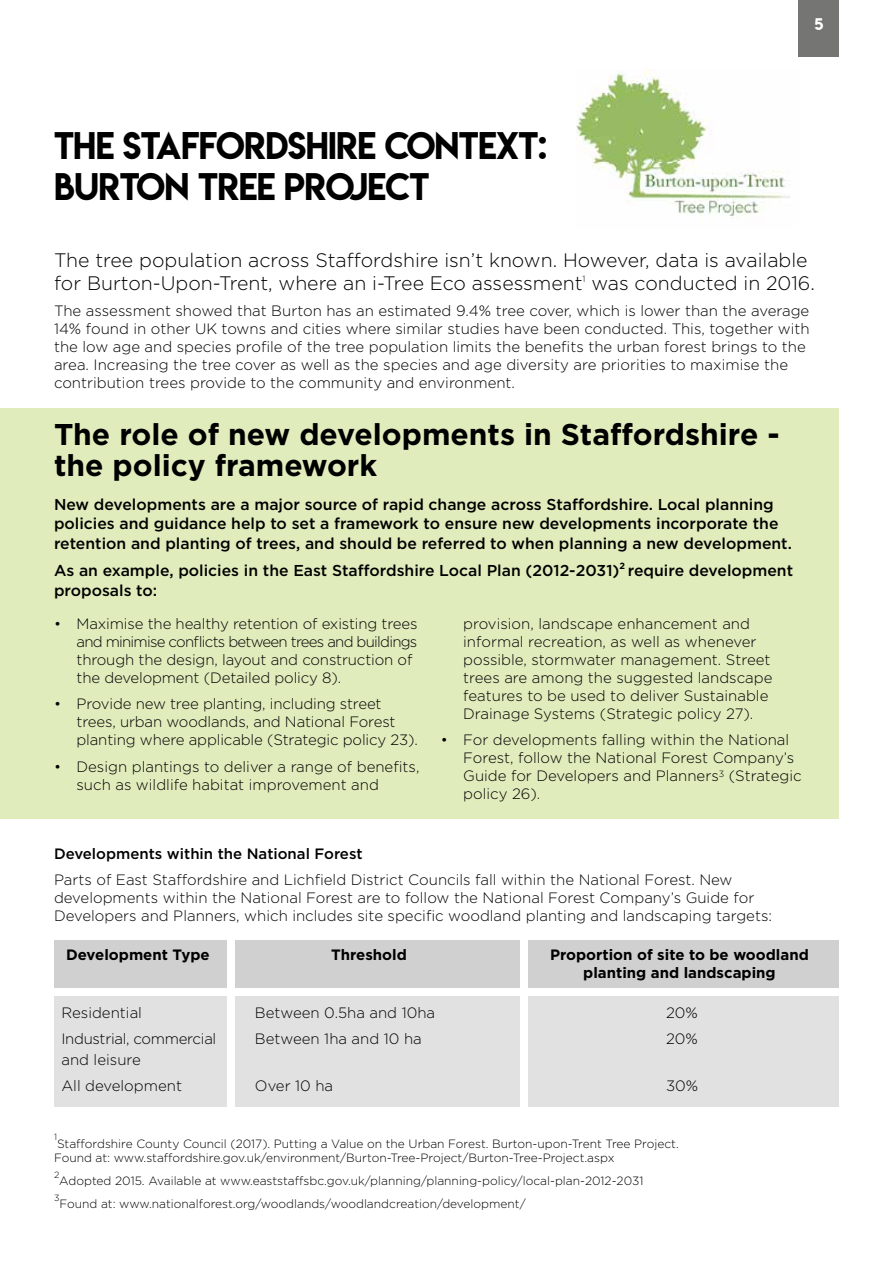
<style>
.page{position:relative;width:893px;height:1263px;background:#fff}
.page>*{position:absolute;margin:0;border:0;box-sizing:border-box;transform-origin:0 0}
.t1{font:34.2px/41px "Lemon Milk";letter-spacing:-.02em;color:#000}
.t2{font:700 30px/31px "Gotham";color:#000}
.t3{font:300 19.5px/23.4px "Gotham";color:#000}
.t4{font:500 15.75px/19.4px "Gotham";color:#000}
.t5{font:300 15px/18px "Gotham";color:#000}
.t6{font:700 15px/18px "Gotham";color:#000;text-align:center}
.t7{font:500 15px "Gotham";color:#000}
.t8{font:300 15px "Gotham";letter-spacing:-.02em;color:#000}
.t9{font:15px "Lemon Milk";color:#fff}
.t10{font:300 12px/14.4px "Gotham";color:#000}
.t11{font:300 9px "Gotham";color:#000}
.t12{font:700 9px "Gotham";color:#000}
</style>
<div class="page">
<div style="left:54px;top:940px;width:173px;height:47px;background:#d0d0d0"></div>
<div style="left:54px;top:996px;width:173px;height:110px;background:#e1e1e1"></div>
<div style="left:235px;top:940px;width:285px;height:47px;background:#d0d0d0"></div>
<div style="left:235px;top:996px;width:285px;height:110px;background:#e1e1e1"></div>
<div style="left:529px;top:940px;width:310px;height:47px;background:#d0d0d0"></div>
<div style="left:529px;top:996px;width:310px;height:110px;background:#e1e1e1"></div>
<div style="left:0;top:408px;width:839px;height:411px;background:#e0ecbc"></div>
<div style="left:799px;top:0;width:40px;height:56px;background:#757574"></div>
<img style="left:576px;top:69px;width:214px;height:150px">
<h1 class="t1" style="left:54px;top:125px;width:495px">THE STAFFORDSHIRE CONTEXT:<br>BURTON TREE PROJECT</h1>
<p class="t9" style="left:814px;top:13px;width:10px">5</p>
<h3 class="t3" style="left:54px;top:247px;width:762px">The tree population across Staffordshire isn’t known. However, data is available for Burton-Upon-Trent, where an i-Tree Eco assessment<sup>1</sup> was conducted in 2016.</h3>
<p class="t5" style="left:54px;top:302px;width:757px">The assessment showed that Burton has an estimated 9.4% tree cover, which is lower than the average 14% found in other UK towns and cities where similar studies have been conducted. This, together with the low age and species profile of the tree population limits the benefits the urban forest brings to the area. Increasing the tree cover as well as the species and age diversity are priorities to maximise the contribution trees provide to the community and environment.</p>
<h2 class="t2" style="left:54px;top:419px;width:727px">The role of new developments in Staffordshire - the policy framework</h2>
<p class="t4" style="left:54px;top:495px;width:739px">New developments are a major source of rapid change across Staffordshire. Local planning policies and guidance help to set a framework to ensure new developments incorporate the retention and planting of trees, and should be referred to when planning a new development.</p>
<p class="t4" style="left:54px;top:561px;width:567px">As an example, policies in the East Staffordshire Local Plan (2012-2031)</p>
<p class="t12" style="left:620px;top:559px;width:7px">2</p>
<p class="t4" style="left:628px;top:561px;width:167px">require development</p>
<p class="t4" style="left:54px;top:580px;width:105px">proposals to:</p>
<p class="t5" style="left:76px;top:614px;width:343px;text-indent:-22px">• Maximise the healthy retention of existing trees and minimise conflicts between trees and buildings through the design, layout and construction of the development (Detailed policy 8).</p>
<p class="t5" style="left:76px;top:695px;width:343px;text-indent:-22px">• Provide new tree planting, including street trees, urban woodlands, and National Forest planting where applicable (Strategic policy 23).</p>
<p class="t5" style="left:76px;top:757px;width:344px;text-indent:-22px">• Design plantings to deliver a range of benefits, such as wildlife habitat improvement and</p>
<p class="t5" style="left:463px;top:614px;width:311px">provision, landscape enhancement and informal recreation, as well as whenever possible, stormwater management. Street trees are among the suggested landscape features to be used to deliver Sustainable Drainage Systems (Strategic policy 27).</p>
<p class="t5" style="left:463px;top:731px;width:340px;text-indent:-22px">• For developments falling within the National Forest, follow the National Forest Company’s Guide for Developers and Planners<sup>3</sup> (Strategic policy 26).</p>
<p class="t7" style="left:54px;top:843px;width:310px">Developments within the National Forest</p>
<p class="t5" style="left:54px;top:870px;width:720px">Parts of East Staffordshire and Lichfield District Councils fall within the National Forest. New developments within the National Forest are to follow the National Forest Company’s Guide for<br>Developers and Planners, which includes site specific woodland planting and landscaping targets:</p>
<p class="t6" style="left:66px;top:945px;width:145px">Development Type</p>
<p class="t6" style="left:331px;top:945px;width:77px">Threshold</p>
<p class="t6" style="left:550px;top:945px;width:260px">Proportion of site to be woodland planting and landscaping</p>
<p class="t5" style="left:61px;top:1003px;width:82px">Residential</p>
<p class="t5" style="left:255px;top:1003px;width:182px">Between 0.5ha and 10ha</p>
<p class="t5" style="left:666px;top:1003px;width:33px">20%</p>
<p class="t8" style="left:61px;top:1029px;width:156px">Industrial, commercial</p>
<p class="t5" style="left:255px;top:1029px;width:168px">Between 1ha and 10 ha</p>
<p class="t5" style="left:666px;top:1029px;width:33px">20%</p>
<p class="t5" style="left:61px;top:1046px;width:122px;line-height:26.5px">and leisure<br>All development</p>
<p class="t5" style="left:255px;top:1076px;width:80px">Over 10 ha</p>
<p class="t5" style="left:666px;top:1076px;width:34px">30%</p>
<p class="t11" style="left:54px;top:1131px;width:5px">1</p>
<p class="t10" style="left:54px;top:1136px;width:626px">Staffordshire County Council (2017). Putting a Value on the Urban Forest. Burton-upon-Trent Tree Project.<br>Found at: www.staffordshire.gov.uk/environment/Burton-Tree-Project/Burton-Tree-Project.aspx</p>
<p class="t11" style="left:54px;top:1169px;width:7px">2</p>
<p class="t10" style="left:59px;top:1173px;width:586px">Adopted 2015. Available at www.eaststaffsbc.gov.uk/planning/planning-policy/local-plan-2012-2031</p>
<p class="t11" style="left:54px;top:1192px;width:7px">3</p>
<p class="t10" style="left:59px;top:1196px;width:468px">Found at: www.nationalforest.org/woodlands/woodlandcreation/development/</p>
</div>
